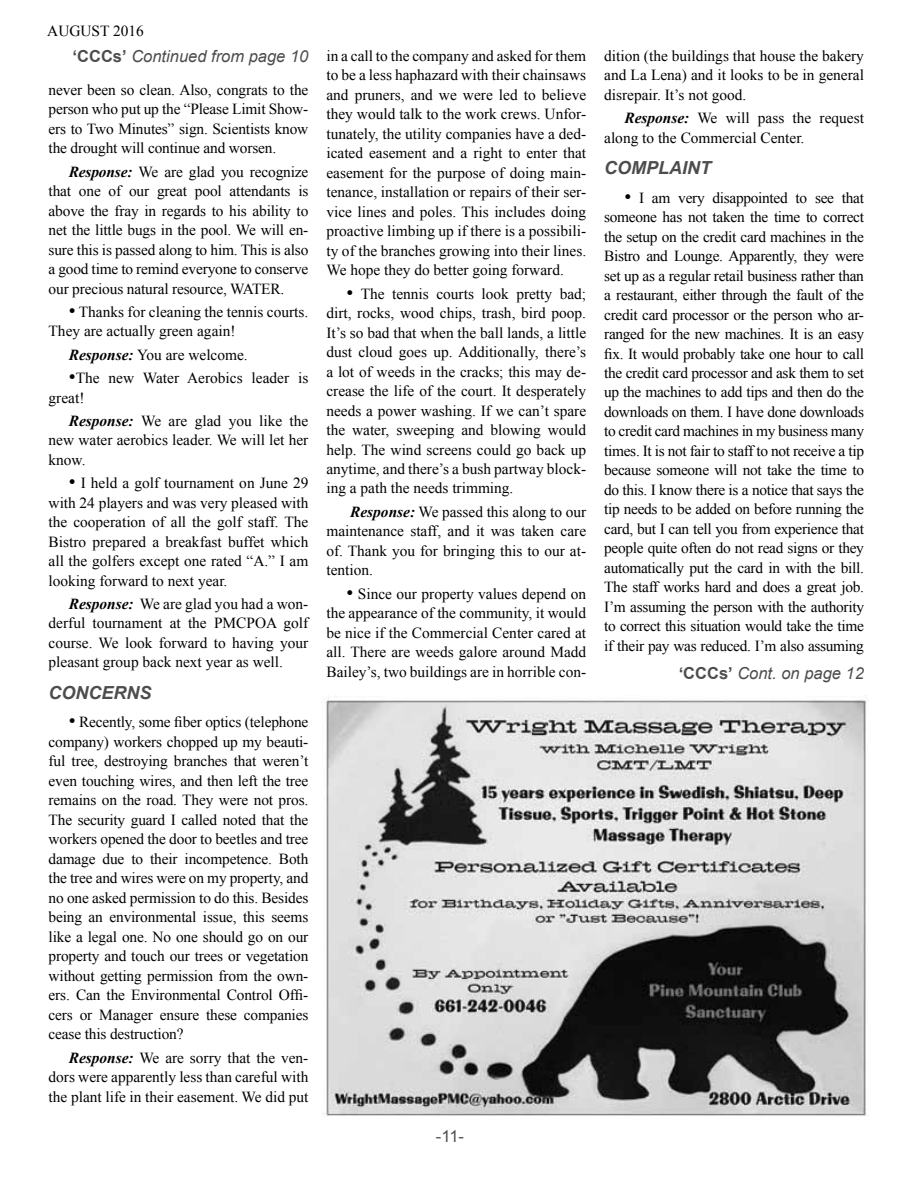
<style>
.page{position:relative;width:918px;height:1188px;background:#fff}
.page>*{position:absolute;margin:0;border:0;box-sizing:border-box;transform-origin:0 0}
.t1{font:italic 700 18px "Arial";color:#4d4d4f}
.t2{font:italic 16.5px "Arial";color:#4d4d4f}
.t3{font:16.5px "Arial";color:#4d4d4f}
.t4{font:15.3px/19.5px "Times New Roman";color:#000;text-align:justify}
.s1{font-weight:700;font-style:normal}
.s2{font-weight:700;font-style:italic}
.s3{font-size:19.5px}
</style>
<div class="page">
<img style="left:322px;top:695px;width:547px;height:421px">
<p class="t4" style="left:47px;top:21px;width:98px">AUGUST 2016</p>
<p class="t2" style="left:73px;top:46px;width:237px"><span class="s1">‘CCCs’</span> Continued from page 10</p>
<p class="t4" style="left:49px;top:80px;width:261px">never been so clean. Also, congrats to the person who put up the “Please Limit Show&shy;ers to Two Minutes” sign. Scientists know the drought will continue and worsen.</p>
<p class="t4" style="left:49px;top:162px;width:261px;text-indent:20px"><span class="s2">Response:</span> We are glad you recognize that one of our great pool attendants is above the fray in regards to his ability to net the little bugs in the pool. We will en&shy;sure this is passed along to him. This is also a good time to remind everyone to conserve our precious natural resource, WATER.</p>
<p class="t4" style="left:49px;top:302px;width:261px;text-indent:20px"><span class="s3">•</span> Thanks for cleaning the tennis courts.<br>They are actually green again!</p>
<p class="t4" style="left:69px;top:345px;width:180px"><span class="s2">Response:</span> You are welcome.</p>
<p class="t4" style="left:49px;top:368px;width:261px;text-indent:20px"><span class="s3">•</span>The new Water Aerobics leader is great!</p>
<p class="t4" style="left:49px;top:411px;width:261px;text-indent:20px"><span class="s2">Response:</span> We are glad you like the new water aerobics leader. We will let her know.</p>
<p class="t4" style="left:49px;top:473px;width:261px;text-indent:20px"><span class="s3">•</span> I held a golf tournament on June 29 with 24 players and was very pleased with the cooperation of all the golf staff. The Bistro prepared a breakfast buffet which all the golfers except one rated “A.” I am looking forward to next year.</p>
<p class="t4" style="left:49px;top:594px;width:261px;text-indent:20px"><span class="s2">Response:</span> We are glad you had a won&shy;derful tournament at the PMCPOA golf course. We look forward to having your pleasant group back next year as well.</p>
<p class="t1" style="left:49px;top:680px;width:104px">CONCERNS</p>
<p class="t4" style="left:49px;top:712px;width:261px;text-indent:20px"><span class="s3">•</span> Recently, some fiber optics (telephone company) workers chopped up my beauti&shy;ful tree, destroying branches that weren’t even touching wires, and then left the tree remains on the road. They were not pros.<br>The security guard I called noted that the workers opened the door to beetles and tree damage due to their incompetence. Both the tree and wires were on my property, and no one asked permission to do this. Besides being an environmental issue, this seems like a legal one. No one should go on our property and touch our trees or vegetation without getting permission from the own&shy;ers. Can the Environmental Control Offi&shy;cers or Manager ensure these companies cease this destruction?</p>
<p class="t4" style="left:49px;top:1047px;width:261px;text-indent:20px"><span class="s2">Response:</span> We are sorry that the ven&shy;dors were apparently less than careful with the plant life in their easement. We did put</p>
<p class="t4" style="left:326px;top:46px;width:261px">in a call to the company and asked for them to be a less haphazard with their chainsaws and pruners, and we were led to believe they would talk to the work crews. Unfor&shy;tunately, the utility companies have a ded&shy;icated easement and a right to enter that easement for the purpose of doing main&shy;tenance, installation or repairs of their ser&shy;vice lines and poles. This includes doing proactive limbing up if there is a possibili&shy;ty of the branches growing into their lines.<br>We hope they do better going forward.</p>
<p class="t4" style="left:326px;top:283px;width:261px;text-indent:20px"><span class="s3">•</span> The tennis courts look pretty bad; dirt, rocks, wood chips, trash, bird poop.<br>It’s so bad that when the ball lands, a little dust cloud goes up. Additionally, there’s a lot of weeds in the cracks; this may de&shy;crease the life of the court. It desperately needs a power washing. If we can’t spare the water, sweeping and blowing would help. The wind screens could go back up anytime, and there’s a bush partway block&shy;ing a path the needs trimming.</p>
<p class="t4" style="left:326px;top:502px;width:261px;text-indent:24px"><span class="s2">Response:</span> We passed this along to our maintenance staff, and it was taken care of. Thank you for bringing this to our at&shy;tention.</p>
<p class="t4" style="left:326px;top:583px;width:261px;text-indent:20px"><span class="s3">•</span> Since our property values depend on the appearance of the community, it would be nice if the Commercial Center cared at all. There are weeds galore around Madd Bailey’s, two buildings are in horrible con-</p>
<p class="t3" style="left:436px;top:1125px;width:30px">-11-</p>
<p class="t4" style="left:604px;top:46px;width:261px">dition (the buildings that house the bakery and La Lena) and it looks to be in general disrepair. It’s not good.</p>
<p class="t4" style="left:604px;top:108px;width:261px;text-indent:20px"><span class="s2">Response:</span> We will pass the request along to the Commercial Center.</p>
<p class="t1" style="left:604px;top:156px;width:108px">COMPLAINT</p>
<p class="t4" style="left:604px;top:187px;width:261px;text-indent:20px"><span class="s3">•</span> I am very disappointed to see that someone has not taken the time to correct the setup on the credit card machines in the Bistro and Lounge. Apparently, they were set up as a regular retail business rather than a restaurant, either through the fault of the credit card processor or the person who ar&shy;ranged for the new machines. It is an easy fix. It would probably take one hour to call the credit card processor and ask them to set up the machines to add tips and then do the downloads on them. I have done downloads to credit card machines in my business many times. It is not fair to staff to not receive a tip because someone will not take the time to do this. I know there is a notice that says the tip needs to be added on before running the card, but I can tell you from experience that people quite often do not read signs or they automatically put the card in with the bill.<br>The staff works hard and does a great job.<br>I’m assuming the person with the authority to correct this situation would take the time if their pay was reduced. I’m also assuming</p>
<p class="t2" style="left:679px;top:663px;width:187px"><span class="s1">‘CCCs’</span> Cont. on page 12</p>
</div>
